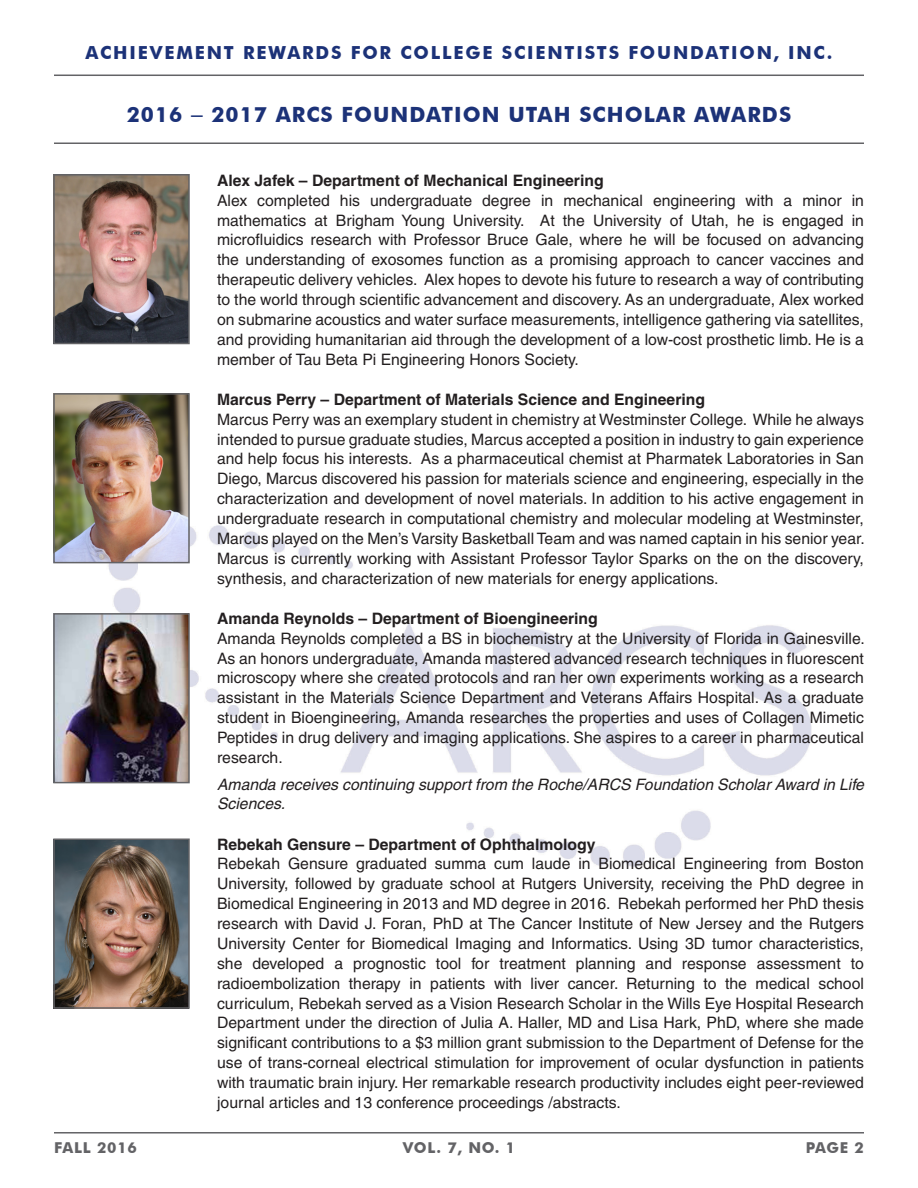
<style>
.page{position:relative;width:918px;height:1188px;background:#fff}
.page>*{position:absolute;margin:0;border:0;box-sizing:border-box;transform-origin:0 0}
.t1{font:700 21px "Futura BT";letter-spacing:.05em;color:#1c3278}
.t2{font:700 18px "Futura BT";letter-spacing:.1em;color:#1c3278}
.t3{font:15.75px/19.8px "Helvetica CE";color:#231f20;text-align:justify}
.t4{font:700 15.75px "Helvetica CE";color:#231f20}
.t5{font:italic 15.75px/19.8px "Helvetica CE";color:#231f20}
.t6{font:700 15px "Futura BT";letter-spacing:.05em;color:#636366}
.s1{font-family:"Helvetica CE";font-weight:400}
</style>
<div class="page">
<img style="left:89px;top:525px;width:723px;height:342px">
<hr style="left:54px;top:75px;width:810px;height:1px;background:#636366">
<hr style="left:54px;top:143px;width:810px;height:1px;background:#636366">
<hr style="left:54px;top:1132px;width:810px;height:2px;background:#636366">
<img style="left:56px;top:841px;width:131px;height:165px">
<div style="left:53px;top:838px;width:137px;height:171px;border:2px solid #636366"></div>
<img style="left:56px;top:396px;width:131px;height:164px">
<div style="left:53px;top:393px;width:137px;height:170px;border:2px solid #636366"></div>
<img style="left:56px;top:177px;width:131px;height:164px">
<div style="left:53px;top:174px;width:137px;height:170px;border:2px solid #636366"></div>
<img style="left:56px;top:616px;width:131px;height:164px">
<div style="left:53px;top:613px;width:137px;height:170px;border:2px solid #636366"></div>
<p class="t2" style="left:86px;top:42px;width:748px">ACHIEVEMENT REWARDS FOR COLLEGE SCIENTISTS FOUNDATION, INC.</p>
<p class="t1" style="left:127px;top:102px;width:666px">2016 <span class="s1">–</span> 2017 ARCS FOUNDATION UTAH SCHOLAR AWARDS</p>
<p class="t4" style="left:217px;top:171px;width:388px">Alex Jafek – Department of Mechanical Engineering</p>
<p class="t3" style="left:217px;top:190px;width:648px">Alex completed his undergraduate degree in mechanical engineering with a minor in mathematics at Brigham Young University. At the University of Utah, he is engaged in microfluidics research with Professor Bruce Gale, where he will be focused on advancing the understanding of exosomes function as a promising approach to cancer vaccines and therapeutic delivery vehicles. Alex hopes to devote his future to research a way of contributing to the world through scientific advancement and discovery. As an undergraduate, Alex worked on submarine acoustics and water surface measurements, intelligence gathering via satellites, and providing humanitarian aid through the development of a low-cost prosthetic limb. He is a member of Tau Beta Pi Engineering Honors Society.</p>
<p class="t4" style="left:217px;top:390px;width:490px">Marcus Perry – Department of Materials Science and Engineering</p>
<p class="t3" style="left:217px;top:409px;width:649px">Marcus Perry was an exemplary student in chemistry at Westminster College. While he always intended to pursue graduate studies, Marcus accepted a position in industry to gain experience and help focus his interests. As a pharmaceutical chemist at Pharmatek Laboratories in San Diego, Marcus discovered his passion for materials science and engineering, especially in the characterization and development of novel materials. In addition to his active engagement in undergraduate research in computational chemistry and molecular modeling at Westminster, Marcus played on the Men’s Varsity Basketball Team and was named captain in his senior year.<br>Marcus is currently working with Assistant Professor Taylor Sparks on the on the discovery, synthesis, and characterization of new materials for energy applications.</p>
<p class="t4" style="left:217px;top:609px;width:382px">Amanda Reynolds – Department of Bioengineering</p>
<p class="t3" style="left:217px;top:628px;width:649px">Amanda Reynolds completed a BS in biochemistry at the University of Florida in Gainesville.<br>As an honors undergraduate, Amanda mastered advanced research techniques in fluorescent microscopy where she created protocols and ran her own experiments working as a research assistant in the Materials Science Department and Veterans Affairs Hospital. As a graduate student in Bioengineering, Amanda researches the properties and uses of Collagen Mimetic Peptides in drug delivery and imaging applications. She aspires to a career in pharmaceutical research.</p>
<p class="t5" style="left:217px;top:774px;width:648px">Amanda receives continuing support from the Roche/ARCS Foundation Scholar Award in Life<br>Sciences.</p>
<p class="t4" style="left:217px;top:834px;width:380px">Rebekah Gensure – Department of Ophthalmology</p>
<p class="t3" style="left:217px;top:854px;width:648px">Rebekah Gensure graduated summa cum laude in Biomedical Engineering from Boston University, followed by graduate school at Rutgers University, receiving the PhD degree in Biomedical Engineering in 2013 and MD degree in 2016. Rebekah performed her PhD thesis research with David J. Foran, PhD at The Cancer Institute of New Jersey and the Rutgers University Center for Biomedical Imaging and Informatics. Using 3D tumor characteristics, she developed a prognostic tool for treatment planning and response assessment to radioembolization therapy in patients with liver cancer. Returning to the medical school curriculum, Rebekah served as a Vision Research Scholar in the Wills Eye Hospital Research Department under the direction of Julia A. Haller, MD and Lisa Hark, PhD, where she made significant contributions to a $3 million grant submission to the Department of Defense for the use of trans-corneal electrical stimulation for improvement of ocular dysfunction in patients with traumatic brain injury. Her remarkable research productivity includes eight peer-reviewed journal articles and 13 conference proceedings /abstracts.</p>
<p class="t6" style="left:54px;top:1139px;width:84px">FALL 2016</p>
<p class="t6" style="left:403px;top:1139px;width:114px">VOL. 7, NO. 1</p>
<p class="t6" style="left:806px;top:1139px;width:60px">PAGE 2</p>
</div>
